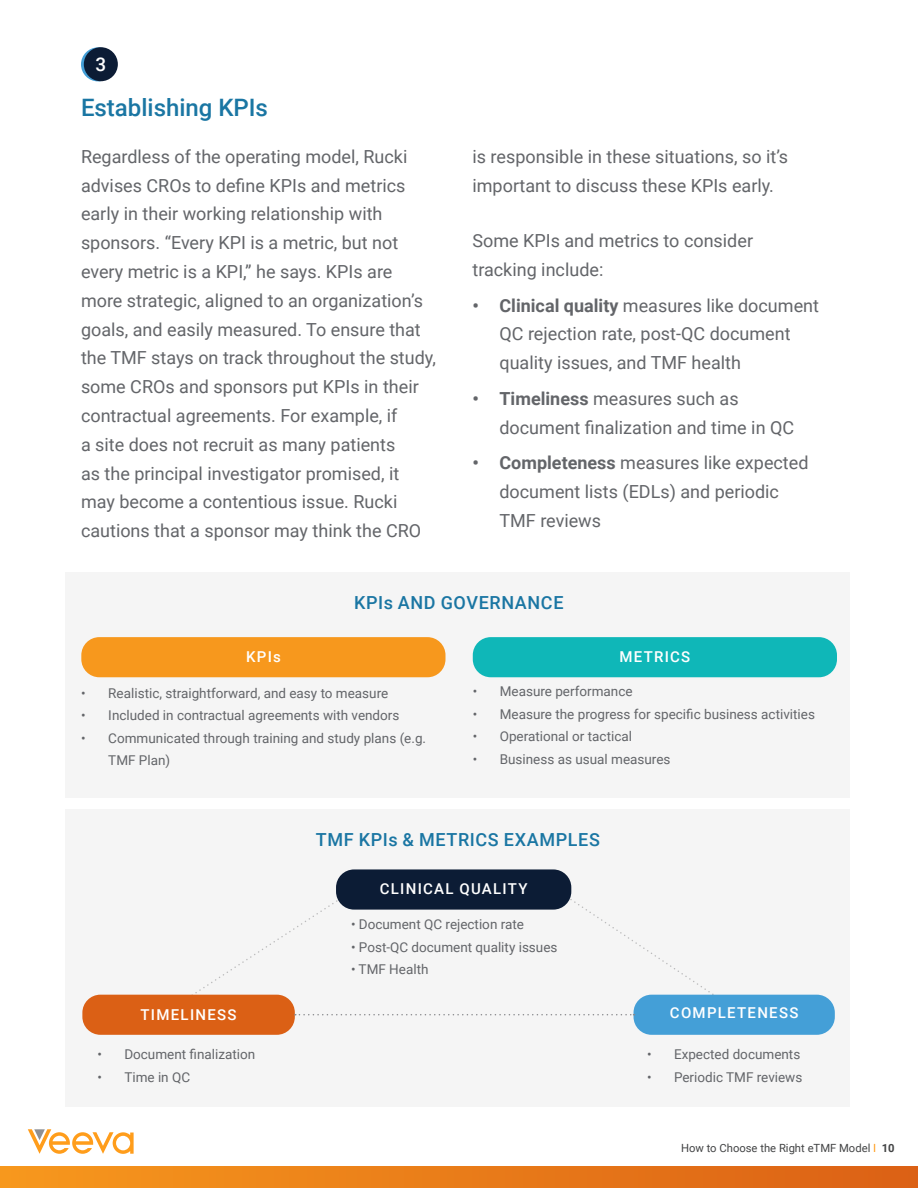
<style>
.page{position:relative;width:918px;height:1188px;background:#fff}
.page>*{position:absolute;margin:0;border:0;box-sizing:border-box;transform-origin:0 0}
.Paragraph_Style_1{font:500 24px "Roboto";color:#1a76a3}
.t1{font:500 18.9px "Roboto";color:#fff}
.Paragraph_Style_1-2{font:18px/28.8px "Roboto";color:#636569}
.Paragraph_Style_1-3{font:500 18px "Roboto";letter-spacing:.035em;color:#1a76a3}
.Paragraph_Style_1-4{font:500 15px "Roboto";letter-spacing:.085em;color:#fff}
.Paragraph_Style_1-5{font:13.5px/22.5px "Roboto";color:#636569}
.t2{font:11.25px "Roboto";color:#434445}
.s1{font-weight:700}
.s2{color:#ff9d1b}
</style>
<div class="page">
<svg style="left:28px;top:1129px;width:106px;height:25px"></svg>
<div style="left:0;top:1167px;width:918px;height:21px;background:linear-gradient(to right,#f7981d,#db6015)"></div>
<div style="left:66px;top:810px;width:784px;height:297px;background:#f5f5f5"></div>
<div style="left:66px;top:572px;width:784px;height:226px;background:#f5f5f5"></div>
<div style="left:81px;top:637px;width:364px;height:40px;background:#f7981d;border-radius:18px"></div>
<div style="left:473px;top:637px;width:364px;height:40px;background:#0fb7b8;border-radius:18px"></div>
<div style="left:336px;top:869px;width:235px;height:41px;background:#0c1c35;border-radius:18px"></div>
<div style="left:82px;top:995px;width:213px;height:40px;background:#db6015;border-radius:18px"></div>
<div style="left:634px;top:995px;width:201px;height:40px;background:#449fd7;border-radius:18px"></div>
<svg style="left:178px;top:896px;width:583px;height:131px"></svg>
<svg style="left:81px;top:47px;width:34px;height:34px"></svg>
<div style="left:84px;top:47px;width:34px;height:34px;background:#0c1c35;border-radius:50%"></div>
<p class="t1" style="left:95px;top:51px;width:12px">3</p>
<p class="Paragraph_Style_1" style="left:81px;top:90px;width:189px">Establishing KPIs</p>
<p class="Paragraph_Style_1-2" style="left:81px;top:141px;width:356px">Regardless of the operating model, Rucki advises CROs to define KPIs and metrics early in their working relationship with sponsors. “Every KPI is a metric, but not every metric is a KPI,” he says. KPIs are more strategic, aligned to an organization’s goals, and easily measured. To ensure that the TMF stays on track throughout the study, some CROs and sponsors put KPIs in their contractual agreements. For example, if<br>a site does not recruit as many patients<br>as the principal investigator promised, it may become a contentious issue. Rucki cautions that a sponsor may think the CRO</p>
<p class="Paragraph_Style_1-2" style="left:472px;top:141px;width:317px">is responsible in these situations, so it’s important to discuss these KPIs early.</p>
<p class="Paragraph_Style_1-2" style="left:472px;top:226px;width:282px">Some KPIs and metrics to consider tracking include:</p>
<p class="Paragraph_Style_1-2" style="left:500px;top:290px;width:321px;text-indent:-27px"><span class="s1">• Clinical quality</span> measures like document<br>QC rejection rate, post-QC document quality issues, and TMF health</p>
<p class="Paragraph_Style_1-2" style="left:500px;top:383px;width:296px;text-indent:-27px"><span class="s1">• Timeliness</span> measures such as document finalization and time in QC</p>
<p class="Paragraph_Style_1-2" style="left:500px;top:448px;width:311px;text-indent:-27px"><span class="s1">• Completeness</span> measures like expected document lists (EDLs) and periodic<br>TMF reviews</p>
<p class="Paragraph_Style_1-3" style="left:354px;top:590px;width:211px">KPIs AND GOVERNANCE</p>
<p class="Paragraph_Style_1-4" style="left:246px;top:646px;width:36px">KPIs</p>
<p class="Paragraph_Style_1-5" style="left:81px;top:681px;width:308px">• Realistic, straightforward, and easy to measure</p>
<p class="Paragraph_Style_1-5" style="left:81px;top:704px;width:320px">• Included in contractual agreements with vendors</p>
<p class="Paragraph_Style_1-5" style="left:108px;top:726px;width:319px;text-indent:-27px">• Communicated through training and study plans (e.g.<br>TMF Plan)</p>
<p class="Paragraph_Style_1-4" style="left:619px;top:646px;width:72px">METRICS</p>
<p class="Paragraph_Style_1-5" style="left:473px;top:680px;width:161px">• Measure performance</p>
<p class="Paragraph_Style_1-5" style="left:473px;top:702px;width:344px">• Measure the progress for specific business activities</p>
<p class="Paragraph_Style_1-5" style="left:473px;top:725px;width:161px">• Operational or tactical</p>
<p class="Paragraph_Style_1-5" style="left:473px;top:747px;width:199px">• Business as usual measures</p>
<p class="Paragraph_Style_1-3" style="left:316px;top:827px;width:286px">TMF KPIs &amp; METRICS EXAMPLES</p>
<p class="Paragraph_Style_1-4" style="left:380px;top:879px;width:149px">CLINICAL QUALITY</p>
<p class="Paragraph_Style_1-5" style="left:351px;top:913px;width:174px">• Document QC rejection rate</p>
<p class="Paragraph_Style_1-5" style="left:351px;top:935px;width:208px">• Post-QC document quality issues</p>
<p class="Paragraph_Style_1-5" style="left:351px;top:958px;width:79px">• TMF Health</p>
<p class="Paragraph_Style_1-4" style="left:141px;top:1004px;width:98px">TIMELINESS</p>
<p class="Paragraph_Style_1-4" style="left:670px;top:1002px;width:130px">COMPLETENESS</p>
<p class="Paragraph_Style_1-5" style="left:97px;top:1043px;width:159px">• Document finalization</p>
<p class="Paragraph_Style_1-5" style="left:97px;top:1065px;width:94px">• Time in QC</p>
<p class="Paragraph_Style_1-5" style="left:647px;top:1043px;width:155px">• Expected documents</p>
<p class="Paragraph_Style_1-5" style="left:647px;top:1065px;width:157px">• Periodic TMF reviews</p>
<p class="t2" style="left:681px;top:1140px;width:215px">How to Choose the Right eTMF Model <span class="s2">I</span> <span class="s1">10</span></p>
</div>
